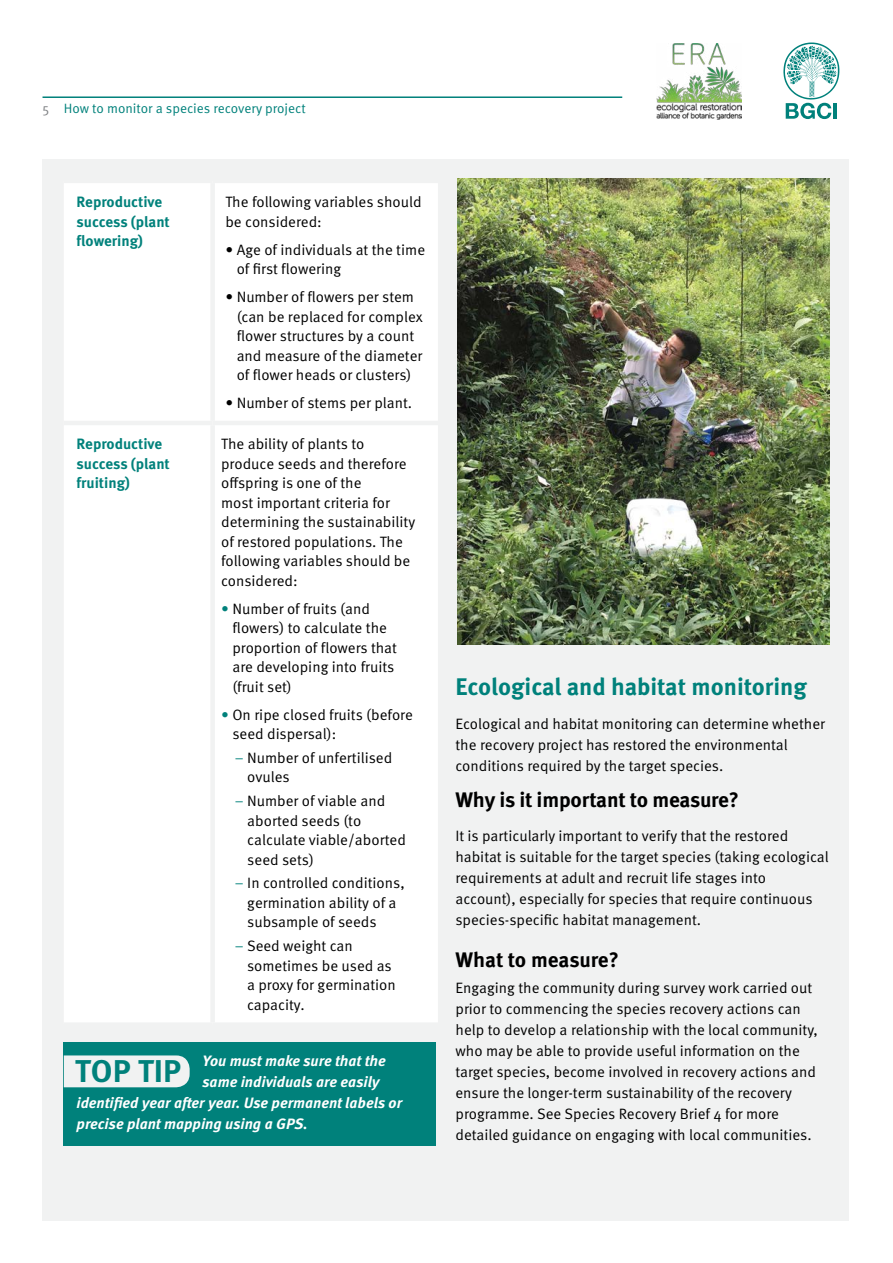
<style>
.page{position:relative;width:893px;height:1263px;background:#fff}
.page>*{position:absolute;margin:0;border:0;box-sizing:border-box;transform-origin:0 0}
.t1{font:700 31.5px "Meta Pro";color:#00817b}
.t2{font:700 24px "Meta Pro";color:#00817b}
.t3{font:700 21px "Meta Pro";letter-spacing:-.01em;color:#000}
.t4{font:15px/19.5px "Meta Pro Norm";color:#000}
.t5{font:italic 700 15px "Meta Pro";color:#fff}
.t6{font:700 15px/19.5px "Meta Pro";color:#00817b}
.t7{font:13.5px "Meta Pro Norm";color:#00817b}
.s1{color:#808285}
.s2{color:#00817b}
</style>
<div class="page">
<div style="left:43px;top:159px;width:806px;height:1061px;background:#f1f2f2"></div>
<img style="left:656px;top:44px;width:86px;height:76px">
<svg style="left:783px;top:43px;width:56px;height:76px"></svg>
<hr style="left:43px;top:96px;width:579px;height:2px;background:#00817b">
<div style="left:64px;top:183px;width:374px;height:839px;background:#fff"></div>
<div style="left:210px;top:183px;width:5px;height:238px;background:#f1f2f2"></div>
<hr style="left:64px;top:421px;width:149px;height:4px;background:#f1f2f2">
<hr style="left:213px;top:421px;width:225px;height:4px;background:#f1f2f2">
<div style="left:210px;top:425px;width:5px;height:597px;background:#f1f2f2"></div>
<div style="left:64px;top:1042px;width:372px;height:104px;background:#00817b"></div>
<div style="left:64px;top:1055px;width:126px;height:32px;background:#f1f2f2"></div>
<img style="left:457px;top:179px;width:372px;height:465px">
<p class="t7" style="left:43px;top:98px;width:265px"><span class="s1">5</span> How to monitor a species recovery project</p>
<p class="t6" style="left:77px;top:191px;width:95px">Reproductive success (plant flowering)</p>
<p class="t4" style="left:225px;top:191px;width:198px">The following variables should be considered:</p>
<p class="t4" style="left:237px;top:239px;width:190px;text-indent:-11px">• Age of individuals at the time of first flowering</p>
<p class="t4" style="left:237px;top:286px;width:188px;text-indent:-11px">• Number of flowers per stem (can be replaced for complex flower structures by a count and measure of the diameter of flower heads or clusters)</p>
<p class="t4" style="left:225px;top:392px;width:188px">• Number of stems per plant.</p>
<p class="t6" style="left:77px;top:433px;width:95px">Reproductive success (plant fruiting)</p>
<p class="t4" style="left:221px;top:433px;width:196px">The ability of plants to produce seeds and therefore offspring is one of the<br>most important criteria for determining the sustainability of restored populations. The following variables should be considered:</p>
<p class="t4" style="left:232px;top:598px;width:166px;text-indent:-11px"><span class="s2">•</span> Number of fruits (and flowers) to calculate the proportion of flowers that are developing into fruits (fruit set)</p>
<p class="t4" style="left:232px;top:704px;width:182px;text-indent:-11px"><span class="s2">•</span> On ripe closed fruits (before seed dispersal):</p>
<p class="t4" style="left:247px;top:747px;width:146px;text-indent:-12px"><span class="s2">–</span> Number of unfertilised ovules</p>
<p class="t4" style="left:247px;top:790px;width:160px;text-indent:-12px"><span class="s2">–</span> Number of viable and aborted seeds (to calculate viable/aborted seed sets)</p>
<p class="t4" style="left:247px;top:872px;width:159px;text-indent:-12px"><span class="s2">–</span> In controlled conditions, germination ability of a subsample of seeds</p>
<p class="t4" style="left:247px;top:935px;width:150px;text-indent:-12px"><span class="s2">–</span> Seed weight can sometimes be used as a proxy for germination capacity.</p>
<p class="t5" style="left:202px;top:1049px;width:185px">You must make sure that the</p>
<p class="t5" style="left:202px;top:1070px;width:179px">same individuals are easily</p>
<p class="t5" style="left:77px;top:1091px;width:327px">identified year after year. Use permanent labels or</p>
<p class="t5" style="left:77px;top:1112px;width:233px">precise plant mapping using a GPS.</p>
<h1 class="t1" style="left:75px;top:1046px;width:108px">Top TIP</h1>
<h2 class="t2" style="left:455px;top:668px;width:353px">Ecological and habitat monitoring</h2>
<p class="t4" style="left:455px;top:712px;width:371px;line-height:21px">Ecological and habitat monitoring can determine whether the recovery project has restored the environmental conditions required by the target species.</p>
<h3 class="t3" style="left:455px;top:783px;width:285px">Why is it important to measure?</h3>
<p class="t4" style="left:455px;top:824px;width:375px;line-height:21px">It is particularly important to verify that the restored habitat is suitable for the target species (taking ecological requirements at adult and recruit life stages into account), especially for species that require continuous species-specific habitat management.</p>
<h3 class="t3" style="left:455px;top:943px;width:165px">What to measure?</h3>
<p class="t4" style="left:455px;top:976px;width:364px;line-height:21px">Engaging the community during survey work carried out prior to commencing the species recovery actions can help to develop a relationship with the local community, who may be able to provide useful information on the target species, become involved in recovery actions and ensure the longer-term sustainability of the recovery programme. See Species Recovery Brief 4 for more detailed guidance on engaging with local communities.</p>
</div>
